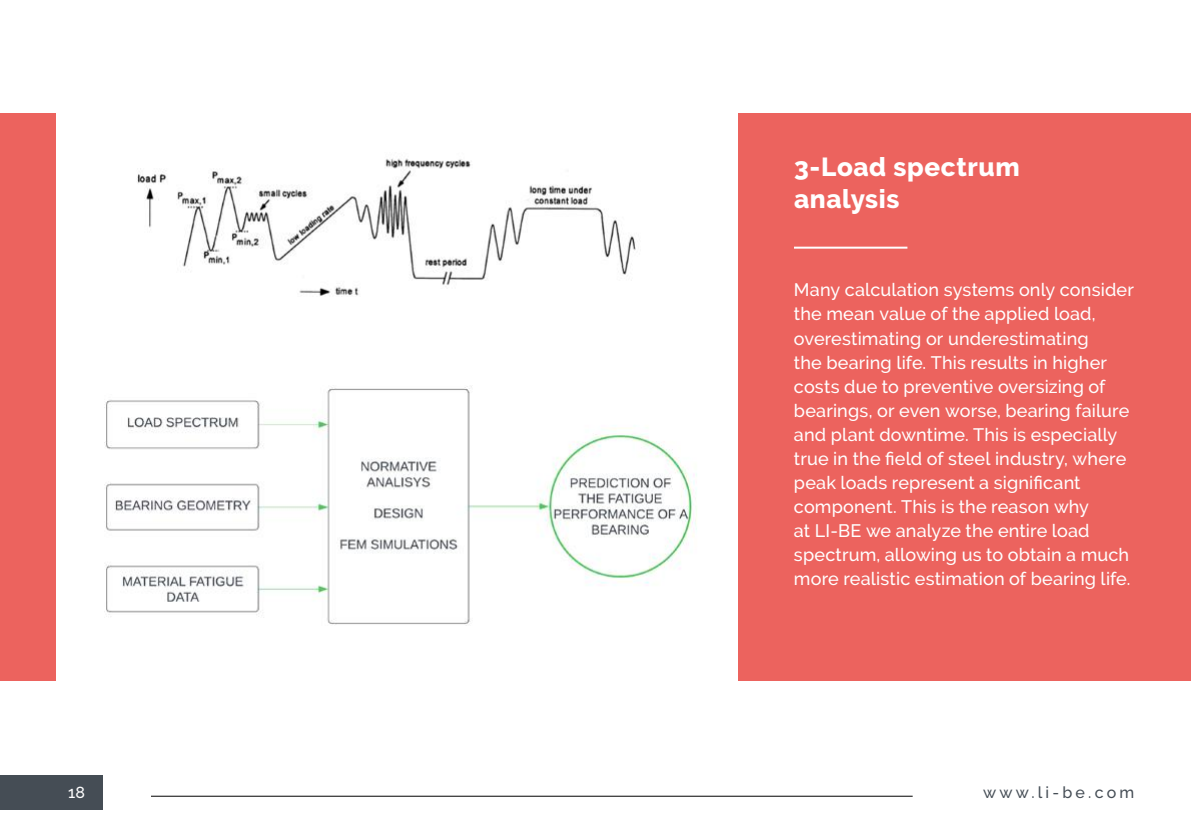
<style>
.page{position:relative;width:1191px;height:840px;background:#fff}
.page>*{position:absolute;margin:0;border:0;box-sizing:border-box;transform-origin:0 0}
.t1{font:800 26px/32px "Raleway";letter-spacing:.025em;color:#fff}
.t2{font:500 18px/24px "Raleway";letter-spacing:.01em;color:#fff}
.t3{font:500 16px "Raleway";letter-spacing:.2em;color:#454d55}
.t4{font:500 16px "Raleway";color:#fff}
</style>
<div class="page">
<div style="left:0;top:113px;width:1191px;height:567px;background:#ec635e"></div>
<img style="left:57px;top:113px;width:680px;height:567px">
<hr style="left:794px;top:246px;width:113px;height:2px;background:#fff">
<div style="left:0;top:774px;width:102px;height:34px;background:#454d55"></div>
<hr style="left:151px;top:795px;width:761px;height:1px;background:#000">
<h1 class="t1" style="left:794px;top:151px;width:227px">3-Load spectrum analysis</h1>
<p class="t2" style="left:794px;top:278px;width:341px">Many calculation systems only consider the mean value of the applied load, overestimating or underestimating<br>the bearing life. This results in higher costs due to preventive oversizing of bearings, or even worse, bearing failure and plant downtime. This is especially true in the field of steel industry, where peak loads represent a significant component. This is the reason why<br>at LI-BE we analyze the entire load spectrum, allowing us to obtain a much more realistic estimation of bearing life.</p>
<p class="t4" style="left:68px;top:782px;width:18px">18</p>
<p class="t3" style="left:983px;top:782px;width:153px">www.li-be.com</p>
</div>
